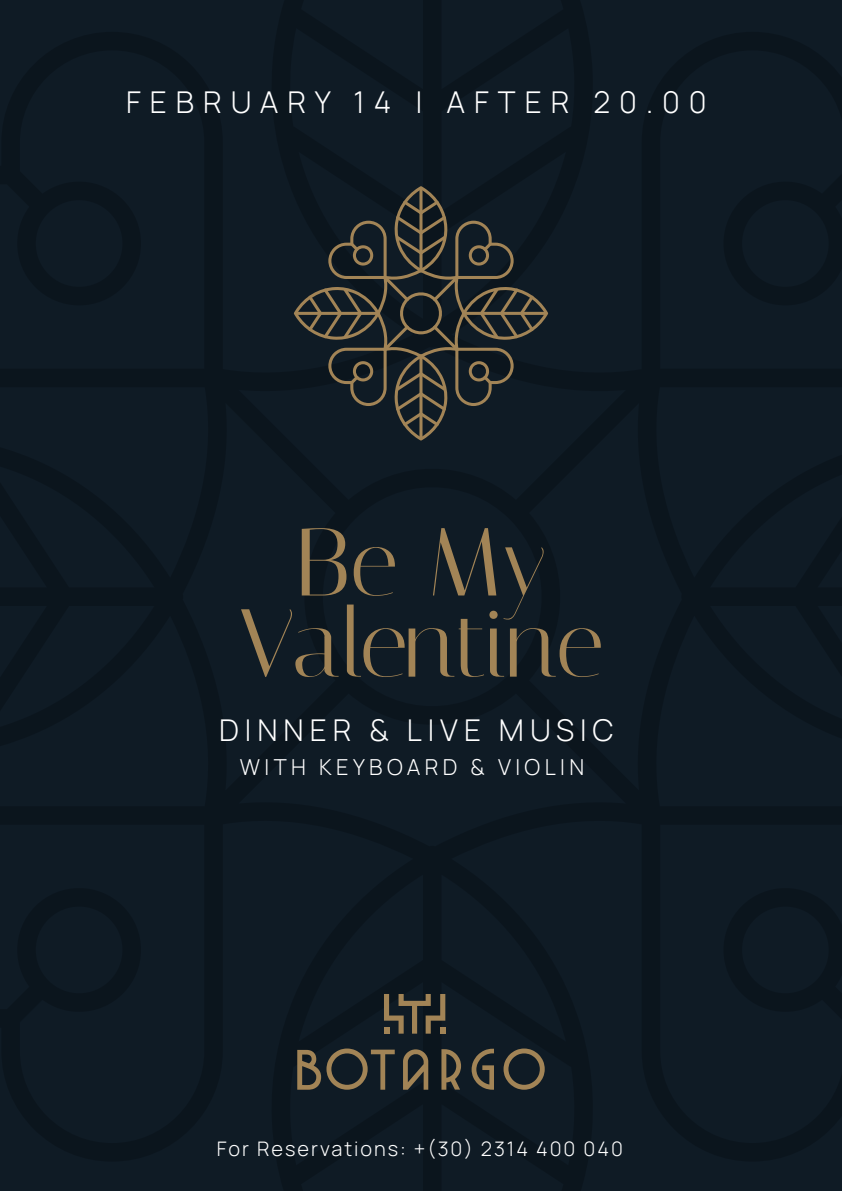
<style>
.page{position:relative;width:842px;height:1191px;background:#0f1b25}
.page>*{position:absolute;margin:0;border:0;box-sizing:border-box;transform-origin:0 0}
.t1{font:96.2px/81.2px "Italiana";letter-spacing:-.025em;color:#a28456;text-align:center}
.t2{font:300 30px "Manrope";letter-spacing:.3em;color:#fff}
.t3{font:300 30px "Manrope";letter-spacing:.2em;color:#fff}
.t4{font:300 22px "Manrope";letter-spacing:.2em;color:#fff}
.t5{font:300 20px "Manrope";letter-spacing:.1em;color:#fff}
</style>
<div class="page">
<svg style="left:294px;top:186px;width:254px;height:254px;background:#23282a"></svg>
<svg style="left:403px;top:1049px;width:25px;height:40px"></svg>
<svg style="left:441px;top:1049px;width:20px;height:40px"></svg>
<svg style="left:472px;top:1048px;width:22px;height:41px"></svg>
<svg style="left:297px;top:1048px;width:98px;height:41px;background:#3f3d35"></svg>
<svg style="left:503px;top:1048px;width:42px;height:41px;background:#3e3c34"></svg>
<svg style="left:384px;top:994px;width:61px;height:39px;background:#4a4437"></svg>
<h2 class="t2" style="left:126px;top:81px;width:582px">FEBRUARY 14 | AFTER 20.00</h2>
<h1 class="t1" style="left:238px;top:522px;width:367px">Be My<br>Valentine</h1>
<h2 class="t3" style="left:219px;top:709px;width:396px">DINNER &amp; LIVE MUSIC</h2>
<p class="t4" style="left:240px;top:751px;width:346px">WITH KEYBOARD &amp; VIOLIN</p>
<p class="t5" style="left:217px;top:1135px;width:407px">For Reservations: +(30) 2314 400 040</p>
</div>
